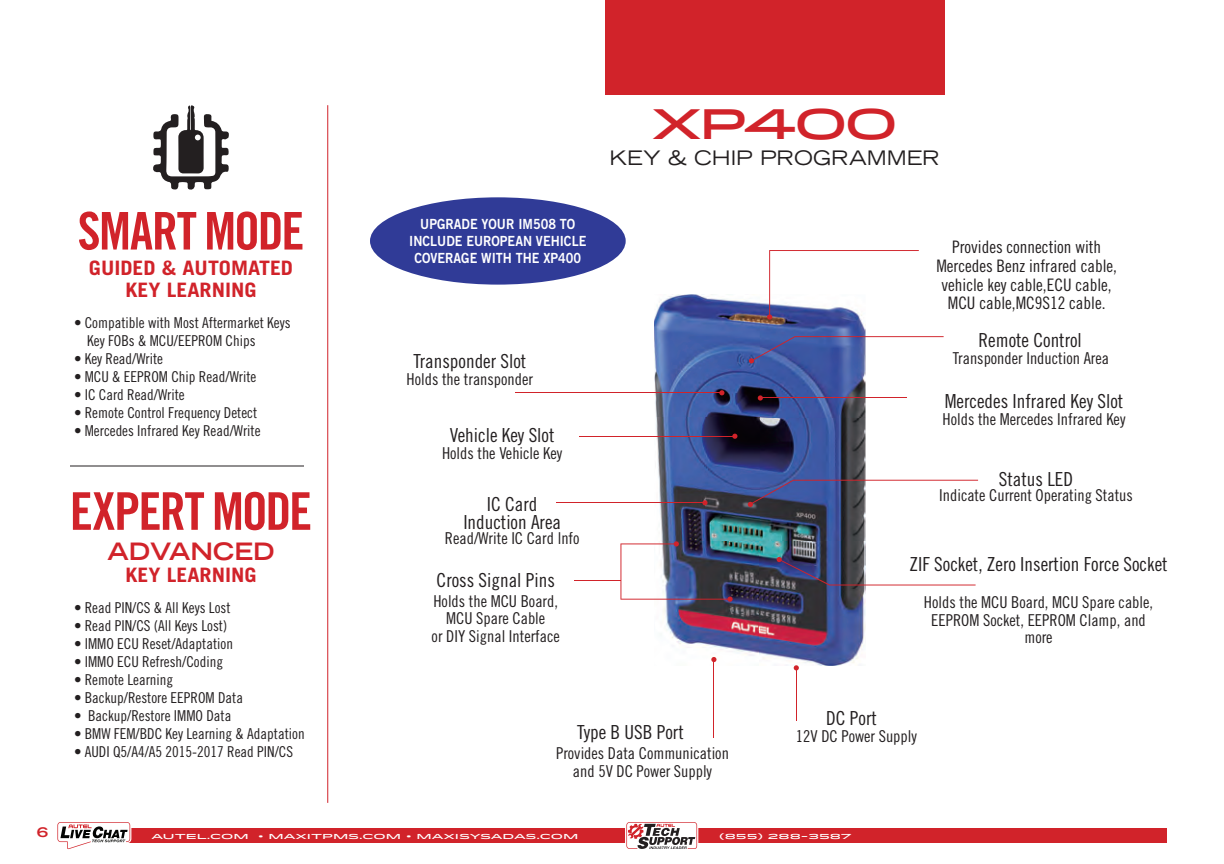
<style>
.page{position:relative;width:1224px;height:864px;background:#fff}
.page>*{position:absolute;margin:0;border:0;box-sizing:border-box;transform-origin:0 0}
.t1{font:52px "Trade Gothic LT Std Bd Cn 20";letter-spacing:-.035em;color:#d1232a}
.t2{font:500 42.4px "Idlewild";letter-spacing:-.08em;color:#d1232a}
.t3{font:700 expanded 24px "Trade Gothic LT Std";color:#d1232a}
.t4{font:expanded 20px "Trade Gothic LT Std";color:#231f20}
.t5{font:700 19.8px/22px "Trade Gothic LT Std";color:#d1232a;text-align:center;scale:1.1 1}
.t6{font:19.4px/17.8px "Trade Gothic LT Std Cn 18";color:#231f20;text-align:center}
.t7{font:17.2px/18.8px "Trade Gothic LT Std Cn 18";color:#231f20;text-align:center}
.t8{font:16.4px/17.8px "Trade Gothic LT Std Cn 18";color:#231f20;text-align:center}
.t9{font:15px/18px "Trade Gothic LT Std Cn 18";color:#231f20}
.t10{font:14px/16.8px "Trade Gothic LT Std Bd 2";color:#fff;text-align:center;scale:.9 1}
.t11{font:700 expanded 13.2px "Trade Gothic LT Std";color:#d1232a;scale:1.2 1}
.t12{font:500 7.2px "Idlewild";color:#fff;scale:1.33 1}
</style>
<div class="page">
<div style="left:116px;top:828px;width:1051px;height:15px;background:#d1232a"></div>
<svg style="left:625px;top:822px;width:73px;height:27px"></svg>
<svg style="left:57px;top:822px;width:74px;height:28px"></svg>
<div style="left:605px;top:0;width:340px;height:94px;background:#d1232a"></div>
<img style="left:654px;top:294px;width:212px;height:371px">
<svg style="left:767px;top:250px;width:152px;height:70px"></svg>
<svg style="left:719px;top:390px;width:5px;height:5px"></svg>
<hr style="left:515px;top:392px;width:207px;height:1px;background:#d1232a">
<svg style="left:732px;top:434px;width:5px;height:5px"></svg>
<hr style="left:579px;top:436px;width:156px;height:1px;background:#d1232a">
<svg style="left:702px;top:500px;width:6px;height:5px"></svg>
<svg style="left:711px;top:657px;width:6px;height:5px"></svg>
<hr style="left:556px;top:502px;width:149px;height:1px;background:#d1232a">
<svg style="left:758px;top:395px;width:5px;height:6px"></svg>
<hr style="left:760px;top:398px;width:147px;height:1px;background:#d1232a">
<svg style="left:748px;top:480px;width:230px;height:27px"></svg>
<svg style="left:749px;top:336px;width:195px;height:27px"></svg>
<svg style="left:777px;top:557px;width:199px;height:28px"></svg>
<img style="left:620px;top:541px;width:113px;height:61px">
<hr style="left:575px;top:580px;width:46px;height:1px;background:#d1232a">
<hr style="left:713px;top:660px;width:1px;height:78px;background:#d1232a">
<svg style="left:794px;top:665px;width:5px;height:5px"></svg>
<hr style="left:796px;top:668px;width:1px;height:53px;background:#d1232a">
<hr style="left:327px;top:105px;width:1px;height:698px;background:#d1232a">
<svg style="left:153px;top:105px;width:76px;height:85px"></svg>
<hr style="left:70px;top:466px;width:234px;height:1px;background:#231f20">
<div style="left:370px;top:197px;width:256px;height:88px;background:#303b97;border-radius:50%"></div>
<h2 class="t2" style="left:651px;top:92px;width:249px">xp400</h2>
<h1 class="t1" style="left:78px;top:199px;width:228px">SMART MODE</h1>
<h3 class="t5" style="left:89px;top:257px;width:187px">GUIDED &amp; AUTOMATED<br>KEY LEARNING</h3>
<p class="t9" style="left:87px;top:313px;width:205px;text-indent:-13px">• Compatible with Most Aftermarket Keys<br>Key FOBs &amp; MCU/EEPROM Chips</p>
<p class="t9" style="left:74px;top:349px;width:91px">• Key Read/Write</p>
<p class="t9" style="left:74px;top:367px;width:184px">• MCU &amp; EEPROM Chip Read/Write</p>
<p class="t9" style="left:74px;top:385px;width:112px">• IC Card Read/Write</p>
<p class="t9" style="left:74px;top:403px;width:185px">• Remote Control Frequency Detect</p>
<p class="t9" style="left:74px;top:421px;width:188px">• Mercedes Infrared Key Read/Write</p>
<h1 class="t1" style="left:70px;top:480px;width:244px">EXPERT MODE</h1>
<h3 class="t3" style="left:107px;top:535px;width:169px">ADVANCED</h3>
<h3 class="t5" style="left:125px;top:563px;width:121px">KEY LEARNING</h3>
<p class="t9" style="left:74px;top:599px;width:158px">• Read PIN/CS &amp; All Keys Lost</p>
<p class="t9" style="left:74px;top:617px;width:155px">• Read PIN/CS (All Keys Lost)</p>
<p class="t9" style="left:74px;top:635px;width:161px">• IMMO ECU Reset/Adaptation</p>
<p class="t9" style="left:74px;top:653px;width:151px">• IMMO ECU Refresh/Coding</p>
<p class="t9" style="left:74px;top:671px;width:101px">• Remote Learning</p>
<p class="t9" style="left:74px;top:689px;width:171px">• Backup/Restore EEPROM Data</p>
<p class="t9" style="left:74px;top:707px;width:159px">• Backup/Restore IMMO Data</p>
<p class="t9" style="left:74px;top:725px;width:232px">• BMW FEM/BDC Key Learning &amp; Adaptation</p>
<p class="t9" style="left:74px;top:743px;width:221px">• AUDI Q5/A4/A5 2015-2017 Read PIN/CS</p>
<p class="t10" style="left:409px;top:216px;width:198px">UPGRADE YOUR IM508 TO<br>INCLUDE EUROPEAN VEHICLE<br>COVERAGE WITH THE XP400</p>
<p class="t6" style="left:413px;top:352px;width:114px">Transponder Slot</p>
<p class="t8" style="left:407px;top:370px;width:128px">Holds the transponder</p>
<p class="t6" style="left:450px;top:426px;width:106px">Vehicle Key Slot</p>
<p class="t8" style="left:442px;top:444px;width:122px">Holds the Vehicle Key</p>
<p class="t6" style="left:463px;top:495px;width:99px">IC Card<br>Induction Area</p>
<p class="t8" style="left:445px;top:529px;width:136px">Read/Write IC Card lnfo</p>
<p class="t6" style="left:437px;top:571px;width:120px">Cross Signal Pins</p>
<p class="t8" style="left:432px;top:592px;width:130px">Holds the MCU Board,<br>MCU Spare Cable<br>or DIY Signal Interface</p>
<h3 class="t4" style="left:609px;top:145px;width:332px">KEY &amp; CHIP PROGRAMMER</h3>
<p class="t7" style="left:936px;top:237px;width:182px">Provides connection with<br>Mercedes Benz infrared cable, vehicle key cable,ECU cable,<br>MCU cable,MC9S12 cable.</p>
<p class="t6" style="left:979px;top:331px;width:105px">Remote Control</p>
<p class="t8" style="left:953px;top:349px;width:158px">Transponder Induction Area</p>
<p class="t6" style="left:945px;top:392px;width:180px">Mercedes Infrared Key Slot</p>
<p class="t8" style="left:943px;top:410px;width:184px">Holds the Mercedes Infrared Key</p>
<p class="t6" style="left:999px;top:470px;width:76px">Status LED</p>
<p class="t8" style="left:939px;top:486px;width:195px">Indicate Current Operating Status</p>
<p class="t6" style="left:910px;top:555px;width:260px">ZIF Socket, Zero Insertion Force Socket</p>
<p class="t8" style="left:924px;top:593px;width:231px">Holds the MCU Board, MCU Spare cable,<br>EEPROM Socket, EEPROM Clamp, and more</p>
<p class="t6" style="left:577px;top:723px;width:108px">Type B USB Port</p>
<p class="t8" style="left:556px;top:744px;width:174px">Provides Data Communication and 5V DC Power Supply</p>
<p class="t6" style="left:826px;top:709px;width:52px">DC Port</p>
<p class="t8" style="left:796px;top:727px;width:122px">12V DC Power Supply</p>
<p class="t11" style="left:37px;top:824px;width:11px">6</p>
<p class="t12" style="left:152px;top:831px;width:322px">AUTEL.COM • MAXITPMS.COM • MAXISYSADAS.COM</p>
<p class="t12" style="left:719px;top:831px;width:101px">(855) 288-3587</p>
</div>
